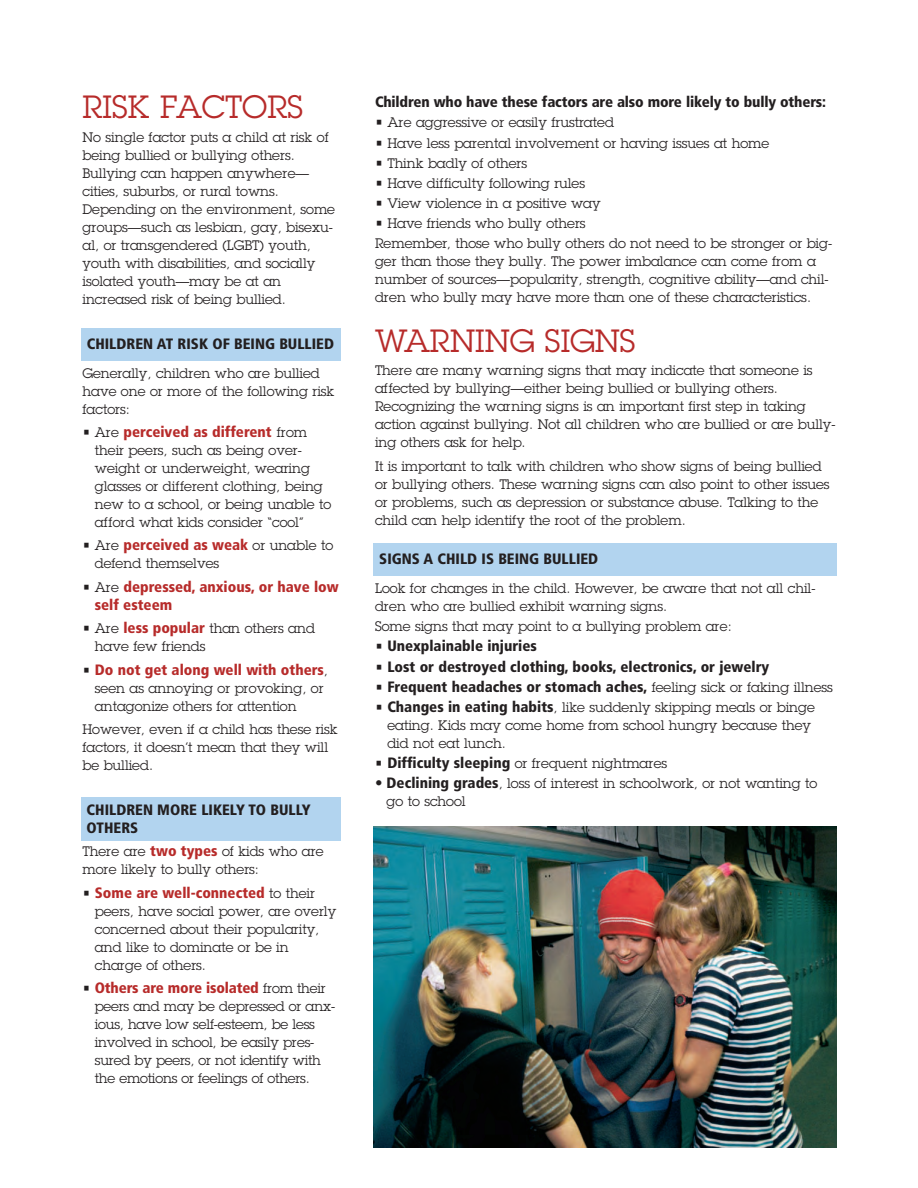
<style>
.page{position:relative;width:918px;height:1188px;background:#fff}
.page>*{position:absolute;margin:0;border:0;box-sizing:border-box;transform-origin:0 0}
.t1{font:31.5px "Lubalin Graph";color:#b72b2a}
.t2{font:900 condensed 15px/18px "Frutiger";color:#231f20}
.t3{font:900 condensed 15px/18px "Frutiger";color:#b72b2a}
.t4{font:13.5px/18px "Lubalin Graph";color:#231f20}
.s1{font-family:"Lubalin Graph";font-weight:400;font-stretch:normal;font-size:13.5px;color:#231f20}
.s2{font-family:"Frutiger";font-weight:900;font-stretch:condensed;font-size:15px;color:#b72b2a}
.s3{font-family:"Lubalin Graph";font-weight:400;font-stretch:normal;font-size:13.5px}
.s4{font-family:"Frutiger";font-weight:900;font-stretch:condensed;font-size:15px}
</style>
<div class="page">
<div style="left:374px;top:543px;width:463px;height:33px;background:#b2d4ef"></div>
<div style="left:81px;top:328px;width:259px;height:33px;background:#b2d4ef"></div>
<div style="left:81px;top:798px;width:259px;height:43px;background:#b2d4ef"></div>
<img style="left:374px;top:827px;width:463px;height:320px">
<h1 class="t1" style="left:82px;top:88px;width:222px">RISK FACTORS</h1>
<p class="t4" style="left:82px;top:128px;width:254px">No single factor puts a child at risk of being bullied or bullying others.<br>Bullying can happen anywhere— cities, suburbs, or rural towns.<br>Depending on the environment, some groups—such as lesbian, gay, bisexu&shy;al, or transgendered (LGBT) youth, youth with disabilities, and socially isolated youth—may be at an increased risk of being bullied.</p>
<p class="t2" style="left:87px;top:335px;width:249px">CHILDREN AT RISK OF BEING BULLIED</p>
<p class="t4" style="left:82px;top:364px;width:253px">Generally, children who are bullied have one or more of the following risk factors:</p>
<p class="t3" style="left:82px;top:423px;width:226px"><span class="s1">• Are</span> perceived as different <span class="s1">from</span></p>
<p class="t4" style="left:95px;top:441px;width:238px">their peers, such as being over&shy;weight or underweight, wearing glasses or different clothing, being new to a school, or being unable to afford what kids consider “cool”</p>
<p class="t3" style="left:83px;top:536px;width:252px"><span class="s1">• Are</span> perceived as weak <span class="s1">or unable to</span></p>
<p class="t4" style="left:95px;top:555px;width:126px">defend themselves</p>
<p class="t3" style="left:95px;top:578px;width:245px;text-indent:-12px"><span class="s1">• Are</span> depressed, anxious, or have low self esteem</p>
<p class="t4" style="left:95px;top:619px;width:222px;text-indent:-12px">• Are <span class="s2">less popular</span> than others and have few friends</p>
<p class="t3" style="left:82px;top:660px;width:247px"><span class="s1">•</span> Do not get along well with others<span class="s1">,</span></p>
<p class="t4" style="left:95px;top:679px;width:230px">seen as annoying or provoking, or antagonize others for attention</p>
<p class="t4" style="left:82px;top:720px;width:257px">However, even if a child has these risk factors, it doesn’t mean that they will be bullied.</p>
<p class="t2" style="left:87px;top:801px;width:226px">CHILDREN MORE LIKELY TO BULLY<br>OTHERS</p>
<p class="t4" style="left:82px;top:843px;width:243px">There are <span class="s2">two types</span> of kids who are more likely to bully others:</p>
<p class="t3" style="left:82px;top:884px;width:234px"><span class="s1">•</span> Some are well-connected <span class="s1">to their</span></p>
<p class="t4" style="left:95px;top:902px;width:243px">peers, have social power, are overly concerned about their popularity, and like to dominate or be in charge of others.</p>
<p class="t3" style="left:82px;top:979px;width:245px"><span class="s1">•</span> Others are more isolated <span class="s1">from their</span></p>
<p class="t4" style="left:95px;top:997px;width:242px">peers and may be depressed or anx&shy;ious, have low self-esteem, be less involved in school, be easily pres&shy;sured by peers, or not identify with the emotions or feelings of others.</p>
<p class="t2" style="left:375px;top:93px;width:453px">Children who have these factors are also more likely to bully others:</p>
<p class="t4" style="left:375px;top:113px;width:240px">• Are aggressive or easily frustrated</p>
<p class="t4" style="left:375px;top:134px;width:396px">• Have less parental involvement or having issues at home</p>
<p class="t4" style="left:375px;top:154px;width:154px">• Think badly of others</p>
<p class="t4" style="left:375px;top:174px;width:212px">• Have difficulty following rules</p>
<p class="t4" style="left:375px;top:194px;width:227px">• View violence in a positive way</p>
<p class="t4" style="left:375px;top:213px;width:459px;line-height:20.1px">• Have friends who bully others<br>Remember, those who bully others do not need to be stronger or big-</p>
<p class="t4" style="left:375px;top:252px;width:455px">ger than those they bully. The power imbalance can come from a number of sources—popularity, strength, cognitive ability—and chil&shy;dren who bully may have more than one of these characteristics.</p>
<h1 class="t1" style="left:375px;top:321px;width:262px">WARNING SIGNS</h1>
<p class="t4" style="left:375px;top:361px;width:462px">There are many warning signs that may indicate that someone is affected by bullying—either being bullied or bullying others.<br>Recognizing the warning signs is an important first step in taking action against bullying. Not all children who are bullied or are bully&shy;ing others ask for help.</p>
<p class="t4" style="left:375px;top:457px;width:456px">It is important to talk with children who show signs of being bullied or bullying others. These warning signs can also point to other issues or problems, such as depression or substance abuse. Talking to the child can help identify the root of the problem.</p>
<p class="t2" style="left:379px;top:550px;width:220px">SIGNS A CHILD IS BEING BULLIED</p>
<p class="t4" style="left:375px;top:579px;width:442px">Look for changes in the child. However, be aware that not all chil&shy;dren who are bullied exhibit warning signs.</p>
<p class="t4" style="left:375px;top:617px;width:358px">Some signs that may point to a bullying problem are:</p>
<p class="t2" style="left:375px;top:637px;width:163px"><span class="s3">•</span> Unexplainable injuries</p>
<p class="t2" style="left:375px;top:657px;width:396px"><span class="s3">•</span> Lost or destroyed clothing, books, electronics, or jewelry</p>
<p class="t2" style="left:375px;top:677px;width:459px"><span class="s3">•</span> Frequent headaches or stomach aches, <span class="s3">feeling sick or faking illness</span></p>
<p class="t4" style="left:387px;top:698px;width:429px;text-indent:-12px">• <span class="s4">Changes in eating habits</span>, like suddenly skipping meals or binge eating. Kids may come home from school hungry because they did not eat lunch.</p>
<p class="t4" style="left:375px;top:754px;width:294px">• <span class="s4">Difficulty sleeping</span> or frequent nightmares</p>
<p class="t4" style="left:387px;top:774px;width:432px;text-indent:-12px"><span class="s4">• Declining grades</span>, loss of interest in schoolwork, or not wanting to go to school</p>
</div>
